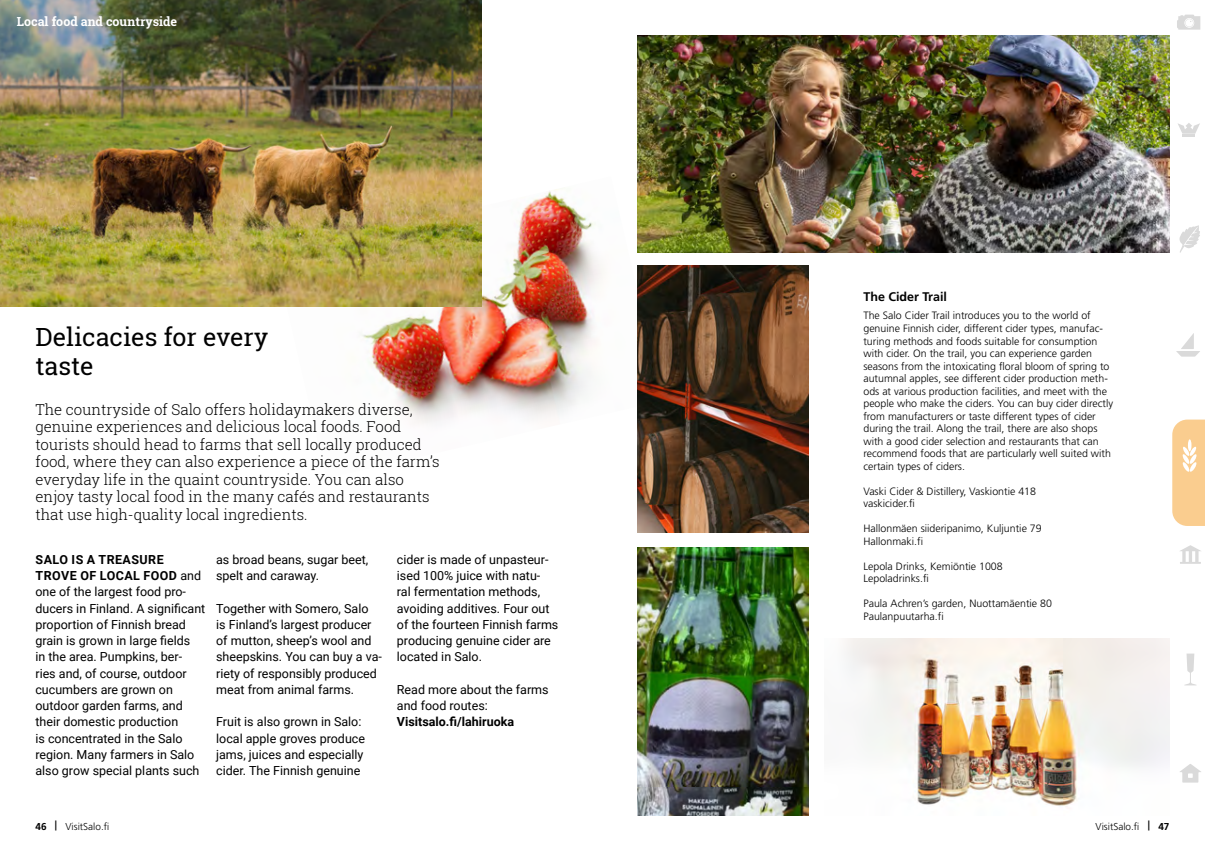
<style>
.page{position:relative;width:1205px;height:851px;background:#fff}
.page>*{position:absolute;margin:0;border:0;box-sizing:border-box;transform-origin:0 0}
.t1{font:25px/28.8px "Roboto Slab";color:#000}
.t2{font:300 15px/17.5px "Roboto Slab";color:#000}
.t3{font:12.5px/16.2px "Roboto";color:#000}
.t4{font:700 12.5px "Roboto Slab";color:#fff}
.t5{font:700 12.5px "Roboto";color:#000}
.t6{font:700 12.5px "Frutiger LT Pro";color:#000}
.t7{font:300 10.62px/12.5px "Frutiger LT Std";color:#000}
.t8{font:300 10px "Frutiger LT Std";color:#000}
.s1{font-weight:700}
</style>
<div class="page">
<img style="left:275px;top:176px;width:363px;height:302px">
<img style="left:638px;top:548px;width:170px;height:267px">
<img style="left:638px;top:265px;width:170px;height:267px">
<img style="left:0;top:0;width:482px;height:306px">
<svg style="left:1180px;top:545px;width:21px;height:18px"></svg>
<svg style="left:1185px;top:653px;width:11px;height:32px"></svg>
<svg style="left:1180px;top:764px;width:21px;height:18px"></svg>
<svg style="left:1179px;top:225px;width:21px;height:28px"></svg>
<svg style="left:1177px;top:15px;width:23px;height:15px"></svg>
<svg style="left:1178px;top:123px;width:22px;height:14px"></svg>
<svg style="left:1172px;top:419px;width:33px;height:107px;background:#fad29a"></svg>
<svg style="left:1176px;top:333px;width:24px;height:23px"></svg>
<img style="left:638px;top:35px;width:531px;height:218px">
<img style="left:846px;top:638px;width:323px;height:168px">
<p class="t4" style="left:17px;top:13px;width:162px">Local food and countryside</p>
<h1 class="t1" style="left:35px;top:322px;width:234px">Delicacies for every taste</h1>
<p class="t2" style="left:35px;top:400px;width:406px">The countryside of Salo offers holidaymakers diverse, genuine experiences and delicious local foods. Food tourists should head to farms that sell locally produced food, where they can also experience a piece of the farm’s everyday life in the quaint countryside. You can also enjoy tasty local food in the many cafés and restaurants that use high-quality local ingredients.</p>
<p class="t3" style="left:35px;top:550px;width:171px"><span class="s1">SALO IS A TREASURE<br>TROVE OF LOCAL FOOD</span> and one of the largest food pro&shy;ducers in Finland. A significant proportion of Finnish bread grain is grown in large fields<br>in the area. Pumpkins, ber&shy;ries and, of course, outdoor cucumbers are grown on outdoor garden farms, and their domestic production<br>is concentrated in the Salo region. Many farmers in Salo also grow special plants such</p>
<p class="t3" style="left:216px;top:550px;width:154px">as broad beans, sugar beet, spelt and caraway.</p>
<p class="t3" style="left:216px;top:599px;width:167px">Together with Somero, Salo<br>is Finland’s largest producer of mutton, sheep’s wool and sheepskins. You can buy a va&shy;riety of responsibly produced meat from animal farms.</p>
<p class="t3" style="left:216px;top:713px;width:150px">Fruit is also grown in Salo: local apple groves produce jams, juices and especially cider. The Finnish genuine</p>
<p class="t3" style="left:397px;top:550px;width:163px">cider is made of unpasteur&shy;ised 100% juice with natu-<br>ral fermentation methods, avoiding additives. Four out of the fourteen Finnish farms producing genuine cider are located in Salo.</p>
<p class="t3" style="left:397px;top:680px;width:153px">Read more about the farms and food routes:</p>
<p class="t5" style="left:397px;top:713px;width:119px">Visitsalo.fi/lahiruoka</p>
<p class="t6" style="left:863px;top:289px;width:85px">The Cider Trail</p>
<p class="t7" style="left:863px;top:310px;width:251px">The Salo Cider Trail introduces you to the world of genuine Finnish cider, different cider types, manufac&shy;turing methods and foods suitable for consumption with cider. On the trail, you can experience garden seasons from the intoxicating floral bloom of spring to autumnal apples, see different cider production meth&shy;ods at various production facilities, and meet with the people who make the ciders. You can buy cider directly from manufacturers or taste different types of cider during the trail. Along the trail, there are also shops with a good cider selection and restaurants that can recommend foods that are particularly well suited with certain types of ciders.</p>
<p class="t7" style="left:863px;top:485px;width:174px">Vaski Cider &amp; Distillery, Vaskiontie 418 vaskicider.fi</p>
<p class="t7" style="left:863px;top:522px;width:180px">Hallonmäen siideripanimo, Kuljuntie 79<br>Hallonmaki.fi</p>
<p class="t7" style="left:863px;top:560px;width:141px">Lepola Drinks, Kemiöntie 1008<br>Lepoladrinks.fi</p>
<p class="t7" style="left:863px;top:597px;width:190px">Paula Achren’s garden, Nuottamäentie 80<br>Paulanpuutarha.fi</p>
<p class="t8" style="left:35px;top:820px;width:75px"><span class="s1">46 |</span> VisitSalo.fi</p>
<p class="t8" style="left:1095px;top:820px;width:75px">VisitSalo.fi <span class="s1">| 47</span></p>
</div>
